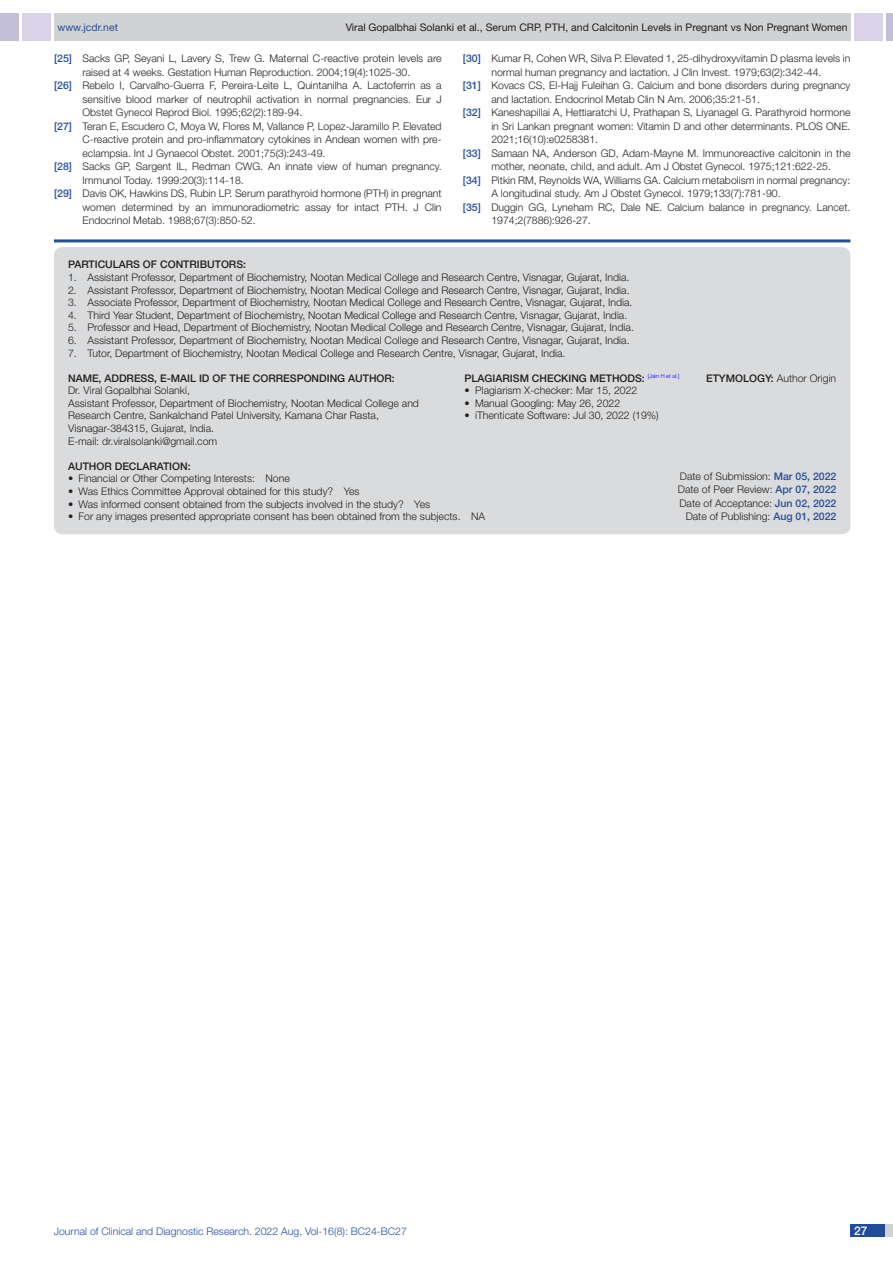
<style>
.page{position:relative;width:893px;height:1263px;background:#fff}
.page>*{position:absolute;margin:0;border:0;box-sizing:border-box;transform-origin:0 0}
.t1{font:500 12px "Helvetica Neue";color:#fff}
.Partic_Contri_Txt{font:300 10.5px/12.6px "Helvetica Neue";color:#231f20}
.Partic_Contri_Head{font:500 10.5px "Helvetica Neue";color:#231f20}
.tb_txt{font:300 10.5px "Helvetica Neue";color:#231f20}
.t2{font:10.5px "Helvetica Neue";color:#231f20}
.t3{font:300 10.5px "Helvetica Neue";color:#244e9b}
.Partic_Contri_Head-2{font:300 10.5px "Helvetica Neue";color:#231f20}
.t4{font:10.5px "Helvetica Neue";color:#244e9b}
.Partic_Contri_Head-3{font:300 5.7px "Helvetica Neue";color:#00f}
.s1{font-weight:500;color:#244e9b}
.s2{font-weight:500;font-size:10.5px;color:#231f20}
.s3{font-weight:500}
</style>
<div class="page">
<div style="left:54px;top:13px;width:796px;height:28px;background:#d1d2d4"></div>
<div style="left:0;top:13px;width:19px;height:28px;background:#c2bed7"></div>
<div style="left:22px;top:13px;width:29px;height:28px;background:#d9d2e8"></div>
<div style="left:886px;top:13px;width:7px;height:28px;background:#c2bed7"></div>
<div style="left:854px;top:13px;width:29px;height:28px;background:#d9d2e8"></div>
<div style="left:850px;top:1224px;width:43px;height:13px;background:#d1d2d4"></div>
<div style="left:850px;top:1224px;width:35px;height:13px;background:#214c99"></div>
<hr style="left:54px;top:239px;width:796px;height:3px;background:#244e9b">
<div style="left:54px;top:247px;width:796px;height:287px;background:#dadbdc;border-radius:9px"></div>
<p class="t4" style="left:57px;top:21px;width:62px">www.jcdr.net</p>
<p class="t2" style="left:346px;top:21px;width:503px">Viral Gopalbhai Solanki et al., Serum CRP, PTH, and Calcitonin Levels in Pregnant vs Non Pregnant Women</p>
<p class="Partic_Contri_Txt" style="left:54px;top:52px;width:389px"><span class="s1">[25]</span> Sacks GP, Seyani L, Lavery S, Trew G. Maternal C-reactive protein levels are</p>
<p class="Partic_Contri_Txt" style="left:82px;top:66px;width:329px">raised at 4 weeks. Gestation Human Reproduction. 2004;19(4):1025-30.</p>
<p class="Partic_Contri_Txt" style="left:54px;top:79px;width:389px"><span class="s1">[26]</span> Rebelo I, Carvalho-Guerra F, Pereira-Leite L, Quintanilha A. Lactoferrin as a</p>
<p class="Partic_Contri_Txt" style="left:82px;top:93px;width:361px">sensitive blood marker of neutrophil activation in normal pregnancies. Eur J</p>
<p class="Partic_Contri_Txt" style="left:82px;top:106px;width:222px">Obstet Gynecol Reprod Biol. 1995;62(2):189-94.</p>
<p class="Partic_Contri_Txt" style="left:54px;top:120px;width:389px"><span class="s1">[27]</span> Teran E, Escudero C, Moya W, Flores M, Vallance P, Lopez-Jaramillo P. Elevated</p>
<p class="Partic_Contri_Txt" style="left:82px;top:133px;width:361px">C-reactive protein and pro-inflammatory cytokines in Andean women with pre-</p>
<p class="Partic_Contri_Txt" style="left:82px;top:147px;width:244px">eclampsia. Int J Gynaecol Obstet. 2001;75(3):243-49.</p>
<p class="Partic_Contri_Txt" style="left:54px;top:160px;width:389px"><span class="s1">[28]</span> Sacks GP, Sargent IL, Redman CWG. An innate view of human pregnancy.</p>
<p class="Partic_Contri_Txt" style="left:82px;top:174px;width:163px">Immunol Today. 1999:20(3):114-18.</p>
<p class="Partic_Contri_Txt" style="left:54px;top:187px;width:389px"><span class="s1">[29]</span> Davis OK, Hawkins DS, Rubin LP. Serum parathyroid hormone (PTH) in pregnant</p>
<p class="Partic_Contri_Txt" style="left:82px;top:201px;width:361px">women determined by an immunoradiometric assay for intact PTH. J Clin</p>
<p class="Partic_Contri_Txt" style="left:82px;top:214px;width:175px">Endocrinol Metab. 1988;67(3):850-52.</p>
<p class="Partic_Contri_Txt" style="left:463px;top:52px;width:389px"><span class="s1">[30]</span> Kumar R, Cohen WR, Silva P. Elevated 1, 25-dihydroxyvitamin D plasma levels in</p>
<p class="Partic_Contri_Txt" style="left:491px;top:66px;width:332px">normal human pregnancy and lactation. J Clin Invest. 1979;63(2):342-44.</p>
<p class="Partic_Contri_Txt" style="left:463px;top:79px;width:389px"><span class="s1">[31]</span> Kovacs CS, El-Hajj Fuleihan G. Calcium and bone disorders during pregnancy</p>
<p class="Partic_Contri_Txt" style="left:491px;top:93px;width:270px">and lactation. Endocrinol Metab Clin N Am. 2006;35:21-51.</p>
<p class="Partic_Contri_Txt" style="left:463px;top:106px;width:389px"><span class="s1">[32]</span> Kaneshapillai A, Hettiaratchi U, Prathapan S, LiyanageI G. Parathyroid hormone</p>
<p class="Partic_Contri_Txt" style="left:491px;top:120px;width:361px">in Sri Lankan pregnant women: Vitamin D and other determinants. PLOS ONE.</p>
<p class="Partic_Contri_Txt" style="left:491px;top:133px;width:108px">2021;16(10):e0258381.</p>
<p class="Partic_Contri_Txt" style="left:463px;top:147px;width:389px"><span class="s1">[33]</span> Samaan NA, Anderson GD, Adam-Mayne M. Immunoreactive calcitonin in the</p>
<p class="Partic_Contri_Txt" style="left:491px;top:160px;width:341px">mother, neonate, child, and adult. Am J Obstet Gynecol. 1975;121:622-25.</p>
<p class="Partic_Contri_Txt" style="left:463px;top:174px;width:389px"><span class="s1">[34]</span> Pitkin RM, Reynolds WA, Williams GA. Calcium metabolism in normal pregnancy:</p>
<p class="Partic_Contri_Txt" style="left:491px;top:187px;width:291px">A longitudinal study. Am J Obstet Gynecol. 1979;133(7):781-90.</p>
<p class="Partic_Contri_Txt" style="left:463px;top:201px;width:389px"><span class="s1">[35]</span> Duggin GG, Lyneham RC, Dale NE. Calcium balance in pregnancy. Lancet.</p>
<p class="Partic_Contri_Txt" style="left:491px;top:214px;width:101px">1974;2(7886):926-27.</p>
<p class="Partic_Contri_Head" style="left:68px;top:258px;width:7px">PARTI</p>
<p class="Partic_Contri_Head" style="left:98px;top:258px;width:16px">CULAR</p>
<p class="Partic_Contri_Head" style="left:133px;top:258px;width:42px">S OF CONTRI</p>
<p class="Partic_Contri_Head" style="left:200px;top:258px;width:16px">BUTOR</p>
<p class="Partic_Contri_Head" style="left:236px;top:258px;width:11px">S:</p>
<p class="Partic_Contri_Txt" style="left:68px;top:271px;width:563px">1. Assistant Professor, Department of Biochemistry, Nootan Medical College and Research Centre, Visnagar, Gujarat, India.</p>
<p class="Partic_Contri_Txt" style="left:68px;top:283px;width:563px">2. Assistant Professor, Department of Biochemistry, Nootan Medical College and Research Centre, Visnagar, Gujarat, India.</p>
<p class="Partic_Contri_Txt" style="left:68px;top:296px;width:566px">3. Associate Professor, Department of Biochemistry, Nootan Medical College and Research Centre, Visnagar, Gujarat, India.</p>
<p class="Partic_Contri_Txt" style="left:68px;top:308px;width:561px">4. Third Year Student, Department of Biochemistry, Nootan Medical College and Research Centre, Visnagar, Gujarat, India.</p>
<p class="Partic_Contri_Txt" style="left:68px;top:321px;width:567px">5. Professor and Head, Department of Biochemistry, Nootan Medical College and Research Centre, Visnagar, Gujarat, India.</p>
<p class="Partic_Contri_Txt" style="left:68px;top:334px;width:563px">6. Assistant Professor, Department of Biochemistry, Nootan Medical College and Research Centre, Visnagar, Gujarat, India.</p>
<p class="Partic_Contri_Txt" style="left:68px;top:346px;width:499px">7. Tutor, Department of Biochemistry, Nootan Medical College and Research Centre, Visnagar, Gujarat, India.</p>
<p class="Partic_Contri_Head" style="left:465px;top:372px;width:8px">PLA</p>
<p class="Partic_Contri_Head" style="left:485px;top:372px;width:14px">GIARI</p>
<p class="Partic_Contri_Head" style="left:513px;top:372px;width:86px">SM CHECKING METHOD</p>
<p class="Partic_Contri_Head-3" style="left:635px;top:373px;width:46px"><span class="s2">S:</span> [Jain H et al.]</p>
<p class="tb_txt" style="left:465px;top:384px;width:174px">• Plagiarism X-checker: Mar 15, 2022</p>
<p class="tb_txt" style="left:465px;top:397px;width:157px">• Manual Googling: May 26, 2022</p>
<p class="tb_txt" style="left:465px;top:409px;width:196px">• iThenticate Software: Jul 30, 2022 (19%)</p>
<p class="Partic_Contri_Head" style="left:68px;top:372px;width:9px">NAME</p>
<p class="Partic_Contri_Head" style="left:99px;top:372px;width:15px">, ADDRE</p>
<p class="Partic_Contri_Head" style="left:141px;top:372px;width:38px">SS, E-MAIL</p>
<p class="Partic_Contri_Head" style="left:199px;top:372px;width:39px">ID OF THE</p>
<p class="Partic_Contri_Head" style="left:253px;top:372px;width:16px">CORRE</p>
<p class="Partic_Contri_Head" style="left:290px;top:372px;width:15px">SPONDIN</p>
<p class="Partic_Contri_Head" style="left:337px;top:372px;width:20px">G AUTHOR</p>
<p class="Partic_Contri_Head" style="left:392px;top:372px;width:4px">:</p>
<p class="Partic_Contri_Head-2" style="left:706px;top:372px;width:132px"><span class="s3">ETYMOLOGY:</span> Author Origin</p>
<p class="Partic_Contri_Txt" style="left:68px;top:384px;width:123px">Dr. Viral Gopalbhai Solanki,</p>
<p class="Partic_Contri_Txt" style="left:68px;top:397px;width:352px">Assistant Professor, Department of Biochemistry, Nootan Medical College and<br>Research Centre, Sankalchand Patel University, Kamana Char Rasta,<br>Visnagar-384315, Gujarat, India.</p>
<p class="Partic_Contri_Txt" style="left:68px;top:434px;width:151px">E-mail: dr.viralsolanki@gmail.com</p>
<p class="Partic_Contri_Txt" style="left:680px;top:469px;width:158px">Date of Submission: <span class="s1">MAR 05, 2022</span></p>
<p class="Partic_Contri_Txt" style="left:678px;top:483px;width:160px">Date of Peer Review: <span class="s1">APR 07, 2022</span></p>
<p class="Partic_Contri_Txt" style="left:679px;top:496px;width:158px">Date of Acceptance: <span class="s1">JUN 02, 2022</span></p>
<p class="Partic_Contri_Txt" style="left:686px;top:510px;width:152px">Date of Publishing: <span class="s1">AUG 01, 2022</span></p>
<p class="Partic_Contri_Head" style="left:68px;top:460px;width:124px">AUTHOR DEC LARATION:</p>
<p class="Partic_Contri_Txt" style="left:68px;top:472px;width:223px">• Financial or Other Competing Interests: None</p>
<p class="Partic_Contri_Txt" style="left:68px;top:485px;width:293px">• Was Ethics Committee Approval obtained for this study? Yes</p>
<p class="Partic_Contri_Txt" style="left:68px;top:497px;width:364px">• Was informed consent obtained from the subjects involved in the study? Yes</p>
<p class="Partic_Contri_Txt" style="left:68px;top:510px;width:418px">• For any images presented appropriate consent has been obtained from the subjects. NA</p>
<p class="t3" style="left:54px;top:1225px;width:355px">Journal of Clinical and Diagnostic Research. 2022 Aug, Vol-16(8): BC24-BC27</p>
<p class="t1" style="left:854px;top:1223px;width:15px">27</p>
</div>
